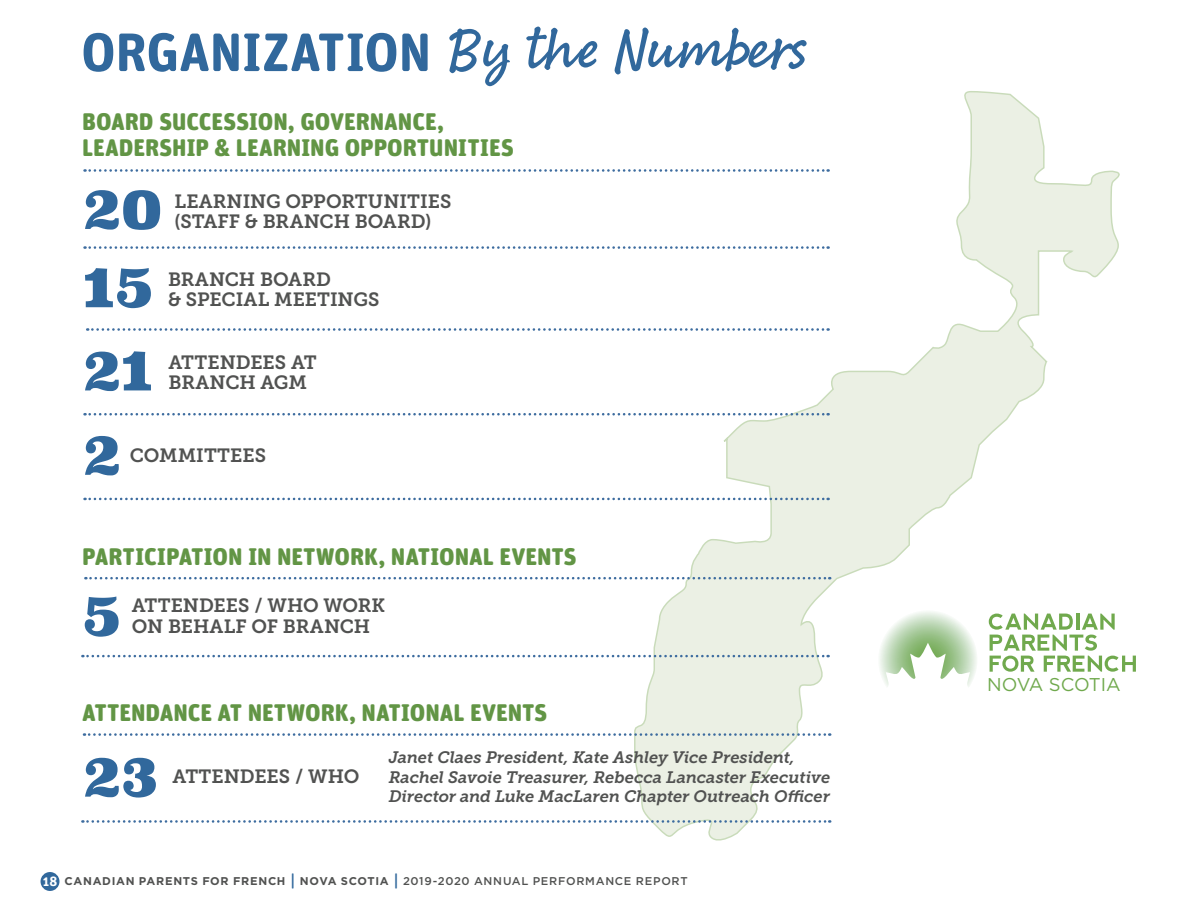
<style>
.page{position:relative;width:1188px;height:918px;background:#fff}
.page>*{position:absolute;margin:0;border:0;box-sizing:border-box;transform-origin:0 0}
.t1{font:900 57px/78.3px "Superclarendon";letter-spacing:-.03em;color:#31689c}
.t2{font:700 54px "Unit Rounded Pro";letter-spacing:-.01em;color:#31689c}
.t3{font:900 24px/25.8px "Unit Rounded Pro";letter-spacing:-.005em;color:#629545}
.t4{font:19.05px/20.4px "Museo Slab 700";color:#515251}
.t5{font:18.45px "Gotham";letter-spacing:-.01em;color:#70a94d}
.t6{font:italic 16.5px/19.5px "Museo Slab 700";letter-spacing:-.005em;color:#515251}
.t7{font:700 11.25px "Gotham";letter-spacing:.06em;color:#515251}
.s1{font-family:"Bakeshop";font-weight:400;font-size:64.05px}
.s2{font-family:"Unit Rounded Pro";font-size:13.5px;color:#fff}
.s3{font-family:"Unit Rounded Pro";font-weight:900;font-size:16.5px;color:#31689c}
.s4{font-weight:500}
</style>
<div class="page">
<div style="left:41px;top:872px;width:18px;height:19px;background:#31689c;border-radius:50%"></div>
<svg style="left:633px;top:91px;width:487px;height:750px"></svg>
<svg style="left:87px;top:328px;width:742px;height:3px"></svg>
<svg style="left:85px;top:246px;width:744px;height:3px"></svg>
<svg style="left:85px;top:498px;width:744px;height:2px"></svg>
<svg style="left:85px;top:413px;width:744px;height:3px"></svg>
<svg style="left:82px;top:655px;width:747px;height:2px"></svg>
<svg style="left:82px;top:820px;width:748px;height:3px"></svg>
<svg style="left:85px;top:169px;width:744px;height:3px"></svg>
<svg style="left:85px;top:577px;width:745px;height:2px"></svg>
<svg style="left:84px;top:733px;width:746px;height:3px"></svg>
<svg style="left:989px;top:614px;width:147px;height:58px"></svg>
<svg style="left:877px;top:610px;width:101px;height:79px"></svg>
<h2 class="t2" style="left:81px;top:14px;width:728px">ORGANIZATION <span class="s1">By the Numbers</span></h2>
<p class="t3" style="left:82px;top:107px;width:433px">BOARD SUCCESSION, GOVERNANCE,<br>LEADERSHIP &amp; LEARNING OPPORTUNITIES</p>
<h1 class="t1" style="left:82px;top:173px;width:83px">20<br>15</h1>
<p class="t4" style="left:175px;top:191px;width:278px">LEARNING OPPORTUNITIES (STAFF &amp; BRANCH BOARD)</p>
<p class="t4" style="left:168px;top:269px;width:213px">BRANCH BOARD<br>&amp; SPECIAL MEETINGS</p>
<h1 class="t1" style="left:82px;top:332px;width:74px;line-height:84.3px">21<br>2</h1>
<p class="t4" style="left:168px;top:352px;width:150px">ATTENDEES AT<br>BRANCH AGM</p>
<p class="t4" style="left:130px;top:446px;width:138px">COMMITTEES</p>
<p class="t3" style="left:82px;top:542px;width:496px">PARTICIPATION IN NETWORK, NATIONAL EVENTS</p>
<h1 class="t1" style="left:82px;top:580px;width:41px">5</h1>
<p class="t4" style="left:132px;top:596px;width:255px">ATTENDEES / WHO WORK<br>ON BEHALF OF BRANCH</p>
<p class="t3" style="left:82px;top:699px;width:467px">ATTENDANCE AT NETWORK, NATIONAL EVENTS</p>
<p class="t6" style="left:389px;top:748px;width:443px">Janet Claes President, Kate Ashley Vice President,<br>Rachel Savoie Treasurer, Rebecca Lancaster Executive<br>Director and Luke MacLaren Chapter Outreach Officer</p>
<h1 class="t1" style="left:82px;top:741px;width:79px">23</h1>
<p class="t4" style="left:173px;top:766px;width:189px">ATTENDEES / WHO</p>
<p class="t7" style="left:43px;top:874px;width:646px"><span class="s2">18</span> CANADIAN PARENTS FOR FRENCH <span class="s3">|</span> NOVA SCOTIA <span class="s3">|</span> <span class="s4">2019-2020 ANNUAL PERFORMANCE REPORT</span></p>
<p class="t5" style="left:987px;top:673px;width:135px">NOVA SCOTIA</p>
</div>
